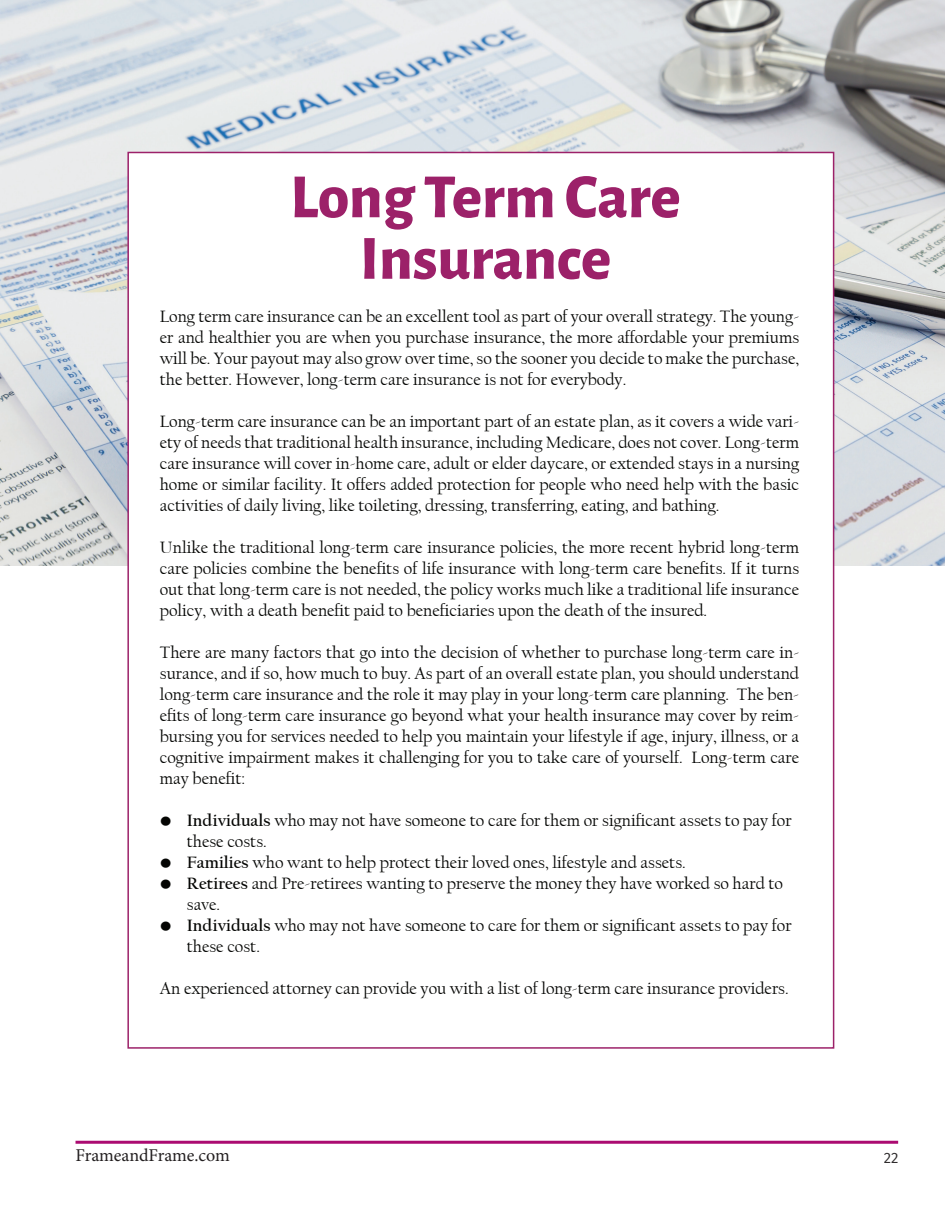
<style>
.page{position:relative;width:945px;height:1215px;background:#fff}
.page>*{position:absolute;margin:0;border:0;box-sizing:border-box;transform-origin:0 0}
.t1{font:800 63px/61.5px "Alegreya Sans";color:#9c2169;text-align:center}
.t2{font:18px "Minion Pro";letter-spacing:-.005em;color:#231f20}
.t3{font:17.25px/21px "Californian FB";color:#040503;text-align:justify}
.t4{font:15px "Fira Sans";color:#2e2b2c}
.s1{font-weight:700}
</style>
<div class="page">
<hr style="left:76px;top:1141px;width:822px;height:3px;background:#ab0b71">
<img style="left:0;top:0;width:945px;height:565px">
<div style="left:127px;top:152px;width:707px;height:897px;background:#fff;border:2px solid #9c2169"></div>
<h1 class="t1" style="left:290px;top:161px;width:392px">Long Term Care<br>Insurance</h1>
<p class="t3" style="left:160px;top:306px;width:641px">Long term care insurance can be an excellent tool as part of your overall strategy. The young&shy;er and healthier you are when you purchase insurance, the more affordable your premiums will be. Your payout may also grow over time, so the sooner you decide to make the purchase, the better. However, long-term care insurance is not for everybody.</p>
<p class="t3" style="left:160px;top:411px;width:641px">Long-term care insurance can be an important part of an estate plan, as it covers a wide vari&shy;ety of needs that traditional health insurance, including Medicare, does not cover. Long-term care insurance will cover in-home care, adult or elder daycare, or extended stays in a nursing home or similar facility. It offers added protection for people who need help with the basic activities of daily living, like toileting, dressing, transferring, eating, and bathing.</p>
<p class="t3" style="left:160px;top:537px;width:641px">Unlike the traditional long-term care insurance policies, the more recent hybrid long-term care policies combine the benefits of life insurance with long-term care benefits. If it turns out that long-term care is not needed, the policy works much like a traditional life insurance policy, with a death benefit paid to beneficiaries upon the death of the insured.</p>
<p class="t3" style="left:160px;top:642px;width:641px">There are many factors that go into the decision of whether to purchase long-term care in&shy;surance, and if so, how much to buy. As part of an overall estate plan, you should understand long-term care insurance and the role it may play in your long-term care planning. The ben&shy;efits of long-term care insurance go beyond what your health insurance may cover by reim&shy;bursing you for services needed to help you maintain your lifestyle if age, injury, illness, or a cognitive impairment makes it challenging for you to take care of yourself. Long-term care may benefit:</p>
<p class="t3" style="left:187px;top:810px;width:606px;text-indent:-27px"><span class="s1">• Individuals</span> who may not have someone to care for them or significant assets to pay for these costs.</p>
<p class="t3" style="left:160px;top:852px;width:528px"><span class="s1">• Families</span> who want to help protect their loved ones, lifestyle and assets.</p>
<p class="t3" style="left:187px;top:873px;width:598px;text-indent:-27px"><span class="s1">• Retirees</span> and Pre-retirees wanting to preserve the money they have worked so hard to save.</p>
<p class="t3" style="left:187px;top:915px;width:606px;text-indent:-27px"><span class="s1">• Individuals</span> who may not have someone to care for them or significant assets to pay for these cost.</p>
<p class="t3" style="left:160px;top:978px;width:630px">An experienced attorney can provide you with a list of long-term care insurance providers.</p>
<p class="t2" style="left:76px;top:1143px;width:156px">FrameandFrame.com</p>
<p class="t4" style="left:884px;top:1146px;width:16px">22</p>
</div>
